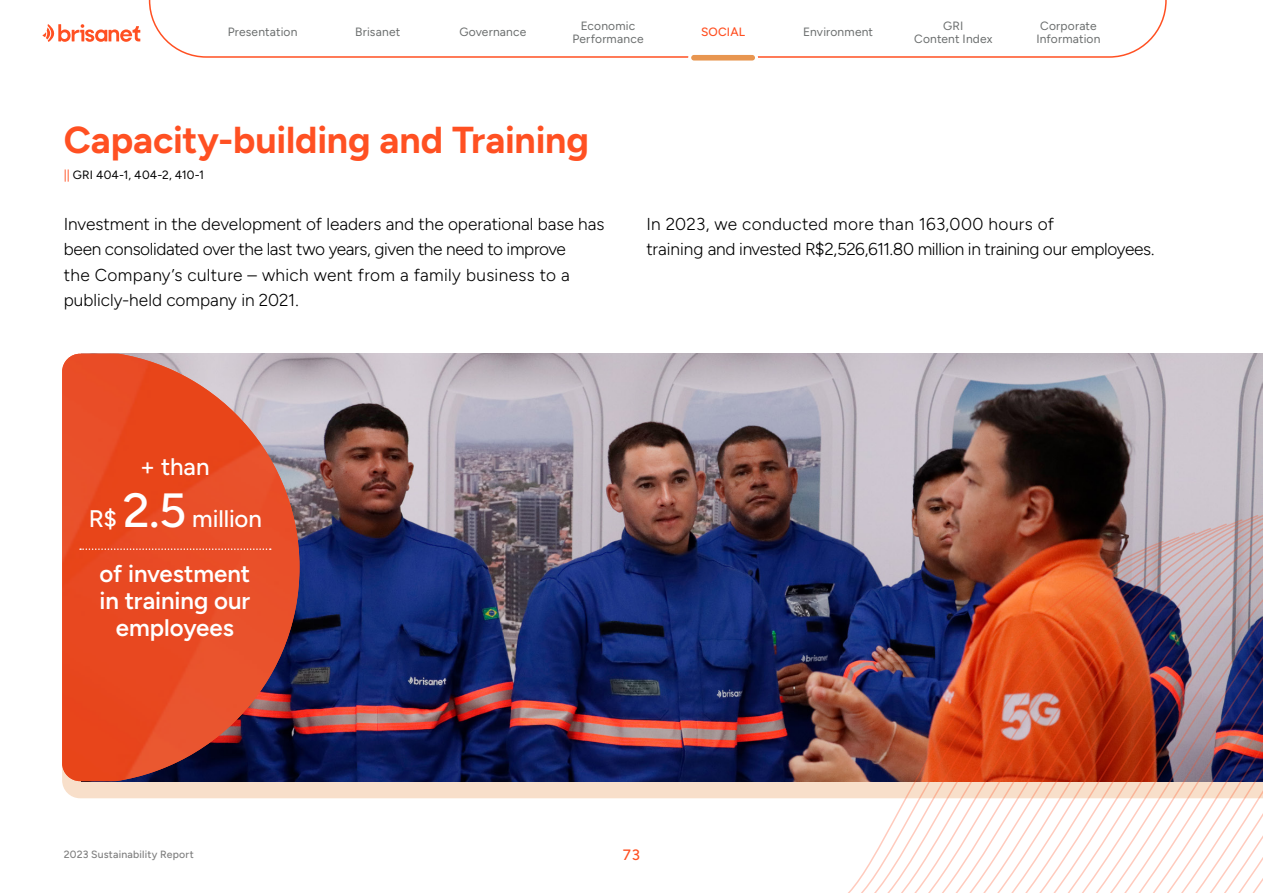
<style>
.page{position:relative;width:1263px;height:893px;background:#fff}
.page>*{position:absolute;margin:0;border:0;box-sizing:border-box;transform-origin:0 0}
._01_titulo_x_1{font:700 37.5px "Figtree";letter-spacing:-.005em;color:#ff5022}
._07a_texto_destaque{font:600 24px/27px "Figtree";color:#fff;text-align:center}
._07a_texto_destaque-2{font:500 24px "Figtree";letter-spacing:-.005em;color:#fff}
._04_texto_corrido{font:300 17.25px/25.5px "Figtree";letter-spacing:-.005em;color:#000}
.t1{font:500 15px "Figtree";color:#ff5022}
.t2{font:12px/13.5px "Figtree";letter-spacing:.015em;color:#6b6e6e;text-align:center}
._04_texto_corrido-2{font:12px "Figtree";letter-spacing:.015em;color:#000}
.t3{font:500 12px "Figtree";letter-spacing:.01em;color:#ff5022}
.t4{font:500 10.5px "Figtree";letter-spacing:.02em;color:#808080}
.s1{color:#ff5022}
.s2{font-size:48px}
</style>
<div class="page">
<div style="left:62px;top:781px;width:761px;height:17px;background:#f8dfca"></div>
<img style="left:299px;top:354px;width:964px;height:427px">
<svg style="left:823px;top:540px;width:7px;height:259px"></svg>
<svg style="left:915px;top:479px;width:7px;height:414px"></svg>
<svg style="left:928px;top:470px;width:7px;height:423px"></svg>
<svg style="left:941px;top:461px;width:7px;height:432px"></svg>
<svg style="left:954px;top:453px;width:7px;height:440px"></svg>
<svg style="left:961px;top:448px;width:7px;height:440px"></svg>
<svg style="left:968px;top:444px;width:6px;height:449px"></svg>
<svg style="left:974px;top:440px;width:7px;height:449px"></svg>
<svg style="left:981px;top:435px;width:6px;height:458px"></svg>
<svg style="left:987px;top:431px;width:7px;height:459px"></svg>
<svg style="left:994px;top:427px;width:6px;height:466px"></svg>
<svg style="left:1000px;top:422px;width:7px;height:470px"></svg>
<svg style="left:1007px;top:418px;width:7px;height:475px"></svg>
<svg style="left:1014px;top:414px;width:6px;height:478px"></svg>
<svg style="left:1020px;top:409px;width:7px;height:484px"></svg>
<img style="left:1027px;top:405px;width:236px;height:488px">
<img style="left:62px;top:354px;width:237px;height:427px">
<svg style="left:80px;top:548px;width:191px;height:2px"></svg>
<svg style="left:149px;top:0;width:1018px;height:58px"></svg>
<svg style="left:42px;top:24px;width:98px;height:18px"></svg>
<svg style="left:687px;top:50px;width:72px;height:11px"></svg>
<p class="t2" style="left:228px;top:25px;width:71px">Presentation</p>
<p class="t2" style="left:355px;top:25px;width:47px">Brisanet</p>
<p class="t2" style="left:459px;top:25px;width:69px">Governance</p>
<p class="t2" style="left:572px;top:19px;width:73px">Economic<br>Performance</p>
<p class="t3" style="left:701px;top:25px;width:45px">SOCIAL</p>
<p class="t2" style="left:803px;top:25px;width:71px">Environment</p>
<p class="t2" style="left:914px;top:19px;width:80px">GRI<br>Content Index</p>
<p class="t2" style="left:1036px;top:19px;width:66px">Corporate<br>Information</p>
<p class="_01_titulo_x_1" style="left:64px;top:117px;width:527px">Capacity-building and Training</p>
<p class="_04_texto_corrido-2" style="left:64px;top:168px;width:142px"><span class="s1">||</span> GRI 404-1, 404-2, 410-1</p>
<p class="_04_texto_corrido" style="left:64px;top:211px;width:542px">Investment in the development of leaders and the operational base has been consolidated over the last two years, given the need to improve<br>the Company’s culture – which went from a family business to a publicly-held company in 2021.</p>
<p class="_04_texto_corrido" style="left:646px;top:211px;width:510px">In 2023, we conducted more than 163,000 hours of<br>training and invested R$2,526,611.80 million in training our employees.</p>
<p class="_07a_texto_destaque-2" style="left:140px;top:453px;width:71px">+ than</p>
<p class="_07a_texto_destaque-2" style="left:89px;top:505px;width:175px">R$ <span class="s2">2.5</span> million</p>
<p class="_07a_texto_destaque" style="left:100px;top:560px;width:152px">of investment in training our employees</p>
<p class="t4" style="left:64px;top:849px;width:131px">2023 Sustainability Report</p>
<p class="t1" style="left:623px;top:846px;width:19px">73</p>
</div>
